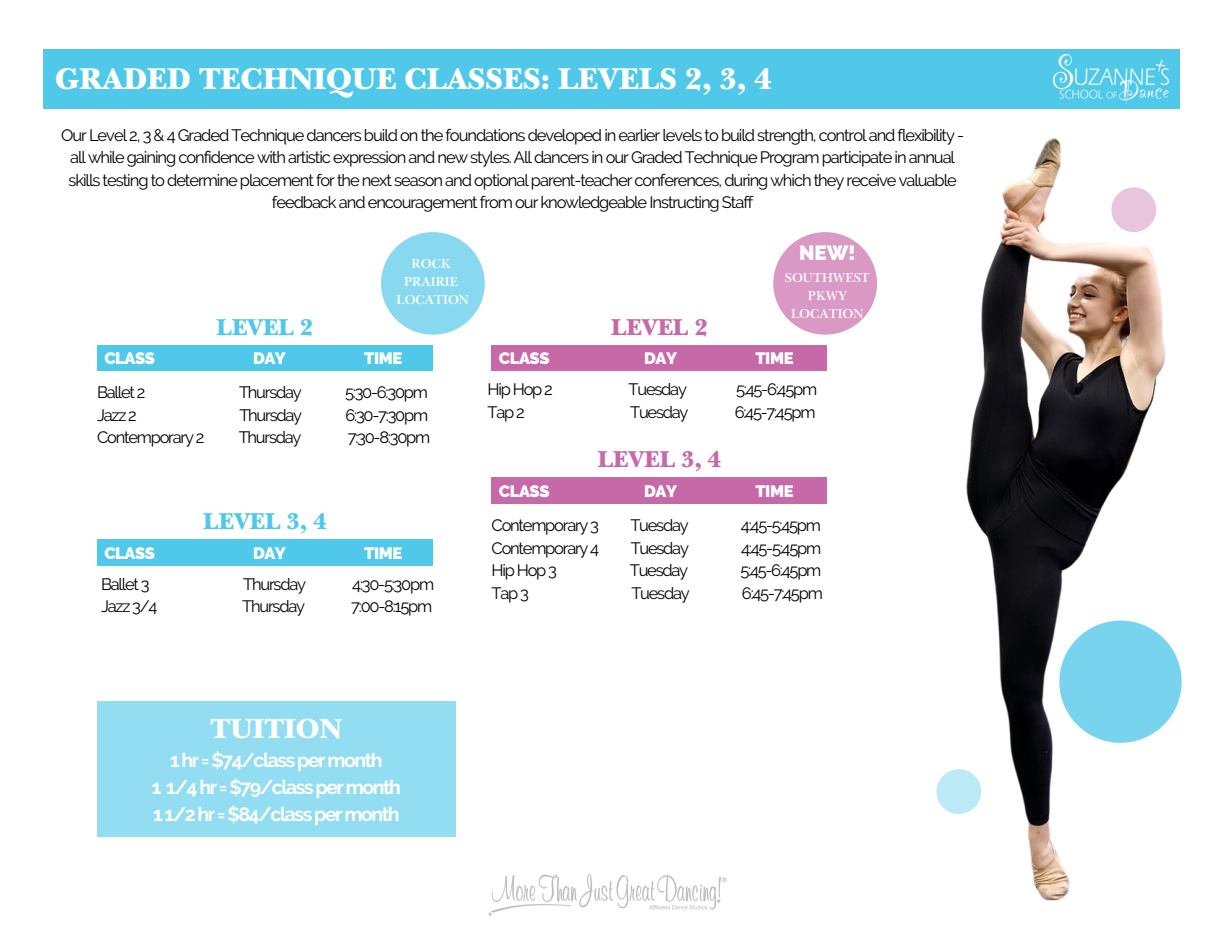
<style>
.page{position:relative;width:1215px;height:945px;background:#fff}
.page>*{position:absolute;margin:0;border:0;box-sizing:border-box;transform-origin:0 0}
.t1{font:900 31.5px "New Baskerville Std";color:#fff}
.t2{font:900 28.95px "New Baskerville Std";color:#fff}
.t3{font:900 24px "New Baskerville Std";color:#4fc8e9}
.t4{font:900 24px "New Baskerville Std";color:#c768a9}
.t5{font:900 20.55px "Raleway";color:#fff}
.t6{font:700 19.5px "Raleway";letter-spacing:-.075em;color:#fff}
.t7{font:16.5px/22.5px "Raleway";letter-spacing:-.065em;color:#000;text-align:center}
.t8{font:900 16.5px "Raleway";letter-spacing:-.025em;color:#fff}
.t9{font:600 13.5px "New Baskerville Std";color:#fff}
</style>
<div class="page">
<img style="left:855px;top:138px;width:327px;height:763px">
<div style="left:43px;top:49px;width:1137px;height:60px;background:#4fc8e9"></div>
<div style="left:1059px;top:621px;width:123px;height:122px;background:#78d4ee;border-radius:50%"></div>
<div style="left:1111px;top:187px;width:45px;height:45px;background:#e9c4dd;border-radius:50%"></div>
<div style="left:936px;top:769px;width:45px;height:45px;background:#bbe9f6;border-radius:50%"></div>
<img style="left:488px;top:875px;width:239px;height:40px">
<img style="left:1054px;top:54px;width:115px;height:50px">
<div style="left:97px;top:345px;width:336px;height:26px;background:#4fc8e9"></div>
<div style="left:492px;top:345px;width:335px;height:26px;background:#c768a9"></div>
<div style="left:773px;top:232px;width:104px;height:103px;background:#d999c4;border-radius:50%"></div>
<div style="left:381px;top:232px;width:104px;height:103px;background:#88d9f0;border-radius:50%"></div>
<div style="left:97px;top:539px;width:336px;height:27px;background:#4fc8e9"></div>
<div style="left:492px;top:478px;width:335px;height:26px;background:#c768a9"></div>
<div style="left:97px;top:702px;width:359px;height:135px;background:#92ddf1"></div>
<p class="t1" style="left:55px;top:67px;width:718px">GRADED TECHNIQUE CLASSES: LEVELS 2, 3, 4</p>
<p class="t7" style="left:61px;top:124px;width:905px">Our Level 2, 3 &amp; 4 Graded Technique dancers build on the foundations developed in earlier levels to build strength, control and flexibility - all while gaining confidence with artistic expression and new styles. All dancers in our Graded Technique Program participate in annual skills testing to determine placement for the next season and optional parent-teacher conferences, during which they receive valuable feedback and encouragement from our knowledgeable Instructing Staff</p>
<p class="t3" style="left:217px;top:318px;width:98px">LEVEL 2</p>
<p class="t9" style="left:412px;top:259px;width:41px">ROCK</p>
<p class="t9" style="left:404px;top:277px;width:55px">PRAIRIE</p>
<p class="t9" style="left:397px;top:295px;width:74px">LOCATION</p>
<p class="t8" style="left:104px;top:348px;width:52px">CLASS</p>
<p class="t8" style="left:253px;top:348px;width:34px">DAY</p>
<p class="t8" style="left:364px;top:348px;width:40px">TIME</p>
<p class="t7" style="left:97px;top:381px;width:50px">Ballet 2</p>
<p class="t7" style="left:239px;top:381px;width:64px">Thursday</p>
<p class="t7" style="left:345px;top:381px;width:84px">5:30-6:30pm</p>
<p class="t7" style="left:97px;top:404px;width:41px">Jazz 2</p>
<p class="t7" style="left:239px;top:404px;width:64px">Thursday</p>
<p class="t7" style="left:346px;top:404px;width:84px">6:30-7:30pm</p>
<p class="t7" style="left:97px;top:426px;width:109px">Contemporary 2</p>
<p class="t7" style="left:239px;top:426px;width:64px">Thursday</p>
<p class="t7" style="left:348px;top:426px;width:84px">7:30-8:30pm</p>
<p class="t3" style="left:203px;top:513px;width:125px">LEVEL 3, 4</p>
<p class="t8" style="left:104px;top:543px;width:52px">CLASS</p>
<p class="t8" style="left:253px;top:543px;width:34px">DAY</p>
<p class="t8" style="left:364px;top:543px;width:40px">TIME</p>
<p class="t7" style="left:101px;top:573px;width:50px">Ballet 3</p>
<p class="t7" style="left:243px;top:573px;width:64px">Thursday</p>
<p class="t7" style="left:352px;top:573px;width:83px">4:30-5:30pm</p>
<p class="t7" style="left:101px;top:595px;width:58px">Jazz 3/4</p>
<p class="t7" style="left:242px;top:595px;width:64px">Thursday</p>
<p class="t7" style="left:351px;top:595px;width:82px">7:00-8:15pm</p>
<p class="t4" style="left:611px;top:318px;width:98px">LEVEL 2</p>
<p class="t5" style="left:799px;top:241px;width:58px">NEW!</p>
<p class="t9" style="left:785px;top:273px;width:87px">SOUTHWEST</p>
<p class="t9" style="left:808px;top:291px;width:40px">PKWY</p>
<p class="t9" style="left:791px;top:309px;width:74px">LOCATION</p>
<p class="t8" style="left:499px;top:348px;width:52px">CLASS</p>
<p class="t8" style="left:644px;top:348px;width:34px">DAY</p>
<p class="t8" style="left:755px;top:348px;width:40px">TIME</p>
<p class="t7" style="left:488px;top:378px;width:67px">Hip Hop 2</p>
<p class="t7" style="left:629px;top:378px;width:60px">Tuesday</p>
<p class="t7" style="left:736px;top:378px;width:83px">5:45-6:45pm</p>
<p class="t7" style="left:488px;top:401px;width:39px">Tap 2</p>
<p class="t7" style="left:630px;top:401px;width:60px">Tuesday</p>
<p class="t7" style="left:735px;top:401px;width:82px">6:45-7:45pm</p>
<p class="t4" style="left:598px;top:451px;width:125px">LEVEL 3, 4</p>
<p class="t8" style="left:499px;top:481px;width:52px">CLASS</p>
<p class="t8" style="left:644px;top:481px;width:34px">DAY</p>
<p class="t8" style="left:755px;top:481px;width:40px">TIME</p>
<p class="t7" style="left:492px;top:514px;width:109px">Contemporary 3</p>
<p class="t7" style="left:631px;top:514px;width:60px">Tuesday</p>
<p class="t7" style="left:741px;top:514px;width:82px">4:45-5:45pm</p>
<p class="t7" style="left:492px;top:536px;width:109px">Contemporary 4</p>
<p class="t7" style="left:631px;top:536px;width:60px">Tuesday</p>
<p class="t7" style="left:741px;top:536px;width:82px">4:45-5:45pm</p>
<p class="t7" style="left:492px;top:559px;width:67px">Hip Hop 3</p>
<p class="t7" style="left:630px;top:559px;width:60px">Tuesday</p>
<p class="t7" style="left:740px;top:559px;width:83px">5:45-6:45pm</p>
<p class="t7" style="left:492px;top:581px;width:39px">Tap 3</p>
<p class="t7" style="left:632px;top:581px;width:60px">Tuesday</p>
<p class="t7" style="left:742px;top:581px;width:82px">6:45-7:45pm</p>
<p class="t2" style="left:211px;top:718px;width:133px">TUITION</p>
<p class="t6" style="left:170px;top:748px;width:214px">1 hr = $74/class per month</p>
<p class="t6" style="left:152px;top:775px;width:251px">1 1/4 hr = $79/class per month</p>
<p class="t6" style="left:153px;top:802px;width:248px">1 1/2 hr = $84/class per month</p>
</div>
